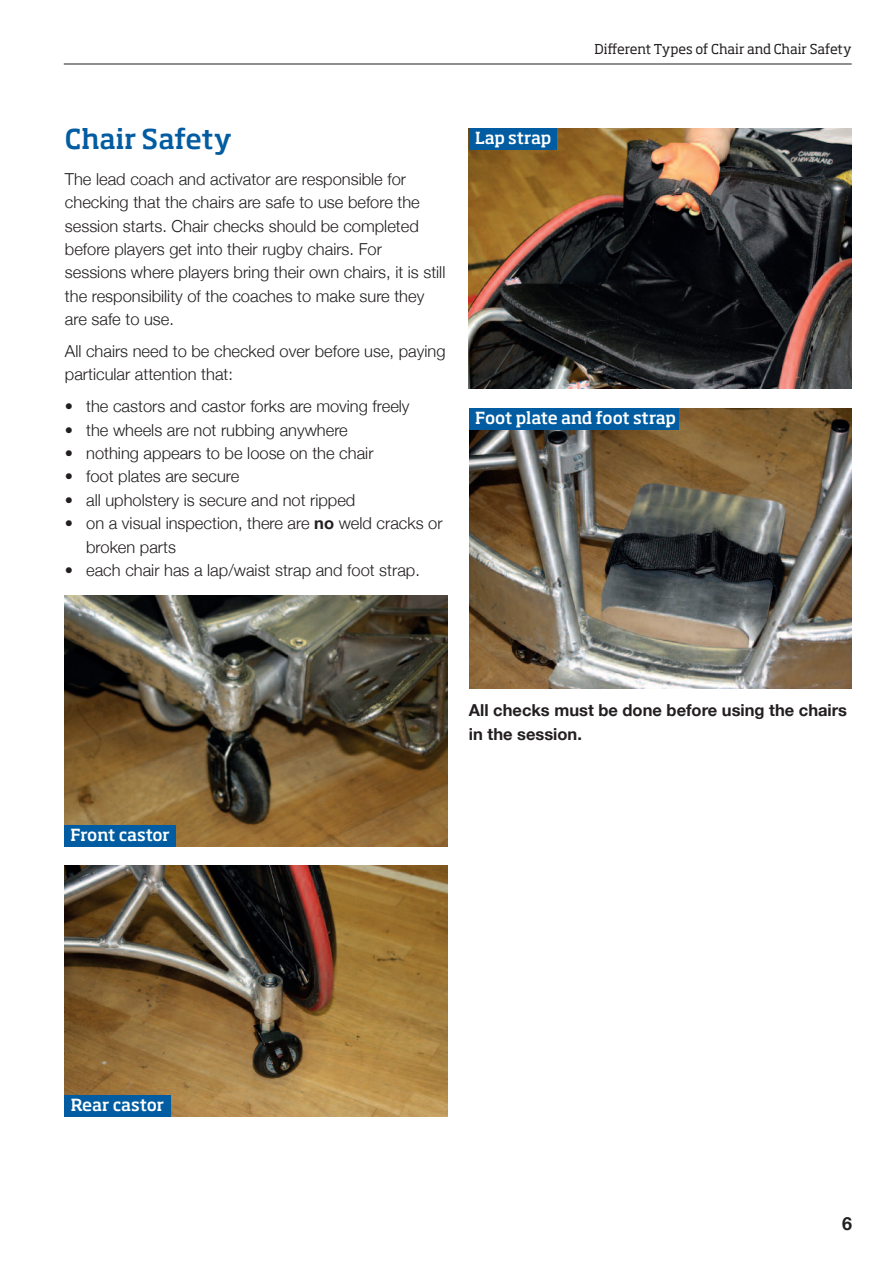
<style>
.page{position:relative;width:893px;height:1263px;background:#fff}
.page>*{position:absolute;margin:0;border:0;box-sizing:border-box;transform-origin:0 0}
.t1{font:500 27px "Soho Std";color:#015ca1}
.t2{font:700 18px "Helvetica Neue";color:#231f20}
.t3{font:300 16.5px/23.4px "Helvetica Neue";color:#231f20}
.t4{font:700 16.5px/23.5px "Helvetica Neue";color:#231f20}
.t5{font:500 16.5px "Soho Std";letter-spacing:-.02em;color:#fff}
.t6{font:13.5px "Soho Std";color:#231f20}
.s1{font-weight:700}
</style>
<div class="page">
<hr style="left:64px;top:64px;width:788px;height:1px;background:#231f20">
<img style="left:65px;top:596px;width:383px;height:250px">
<div style="left:65px;top:825px;width:111px;height:21px;background:#015ca1"></div>
<img style="left:469px;top:128px;width:383px;height:260px">
<img style="left:65px;top:865px;width:383px;height:251px">
<img style="left:469px;top:409px;width:383px;height:280px">
<div style="left:65px;top:1095px;width:106px;height:21px;background:#015ca1"></div>
<div style="left:469px;top:128px;width:87px;height:21px;background:#015ca1"></div>
<div style="left:469px;top:409px;width:210px;height:21px;background:#015ca1"></div>
<h1 class="t1" style="left:65px;top:128px;width:168px">Chair Safety</h1>
<p class="t3" style="left:65px;top:167px;width:382px">The lead coach and activator are responsible for checking that the chairs are safe to use before the session starts. Chair checks should be completed before players get into their rugby chairs. For sessions where players bring their own chairs, it is still the responsibility of the coaches to make sure they are safe to use.</p>
<p class="t3" style="left:65px;top:339px;width:382px">All chairs need to be checked over before use, paying particular attention that:</p>
<p class="t3" style="left:65px;top:394px;width:346px">• the castors and castor forks are moving freely</p>
<p class="t3" style="left:65px;top:418px;width:284px">• the wheels are not rubbing anywhere</p>
<p class="t3" style="left:65px;top:441px;width:310px">• nothing appears to be loose on the chair</p>
<p class="t3" style="left:65px;top:464px;width:176px">• foot plates are secure</p>
<p class="t3" style="left:65px;top:488px;width:292px">• all upholstery is secure and not ripped</p>
<p class="t3" style="left:86px;top:511px;width:358px;text-indent:-21px">• on a visual inspection, there are <span class="s1">no</span> weld cracks or broken parts</p>
<p class="t3" style="left:65px;top:558px;width:357px">• each chair has a lap/waist strap and foot strap.</p>
<p class="t5" style="left:475px;top:132px;width:78px">Lap strap</p>
<p class="t6" style="left:595px;top:43px;width:259px">Different Types of Chair and Chair Safety</p>
<p class="t5" style="left:475px;top:411px;width:202px">Foot plate and foot strap</p>
<p class="t5" style="left:70px;top:828px;width:101px">Front castor</p>
<p class="t4" style="left:469px;top:698px;width:380px">All checks must be done before using the chairs in the session.</p>
<p class="t5" style="left:71px;top:1098px;width:95px">Rear castor</p>
<p class="t2" style="left:842px;top:1213px;width:12px">6</p>
</div>
